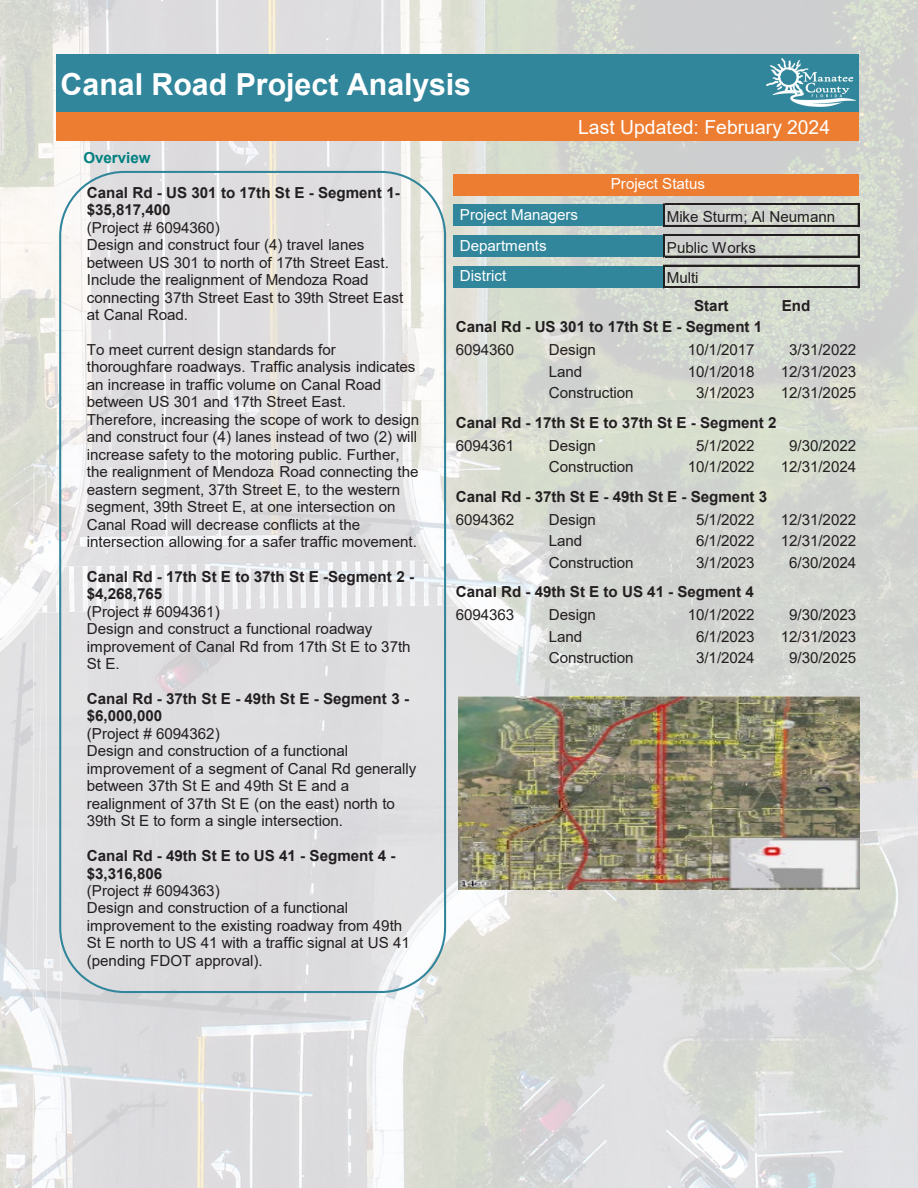
<style>
.page{position:relative;width:918px;height:1188px;background:#fff}
.page>*{position:absolute;margin:0;border:0;box-sizing:border-box;transform-origin:0 0}
.t1{font:700 30.3px "Arial";color:#fff}
.t2{font:19.35px "Arial";color:#fff}
.t3{font:15.15px/17.4px "Arial";letter-spacing:-.005em;color:#231f20}
.t4{font:700 15.15px/29.7px "Arial";color:#231f20}
.t5{font:15.15px "Arial";color:#fff}
.t6{font:700 15.15px "Arial";letter-spacing:-.005em;color:#008080}
.s1{font-weight:700}
.s2{font-weight:400}
</style>
<div class="page">
<img style="left:0;top:0;width:918px;height:1188px">
<div style="left:56px;top:54px;width:803px;height:59px;background:#31869b"></div>
<div style="left:56px;top:113px;width:803px;height:28px;background:#ed7d31"></div>
<div style="left:453px;top:174px;width:406px;height:21px;background:#ed7d31"></div>
<div style="left:453px;top:204px;width:211px;height:22px;background:#31869b"></div>
<div style="left:453px;top:235px;width:211px;height:22px;background:#31869b"></div>
<div style="left:453px;top:266px;width:211px;height:21px;background:#31869b"></div>
<svg style="left:663px;top:204px;width:2px;height:23px"></svg>
<svg style="left:858px;top:205px;width:1px;height:20px"></svg>
<svg style="left:663px;top:234px;width:2px;height:23px"></svg>
<svg style="left:858px;top:236px;width:1px;height:20px"></svg>
<svg style="left:663px;top:265px;width:2px;height:23px"></svg>
<svg style="left:858px;top:266px;width:1px;height:21px"></svg>
<hr style="left:665px;top:204px;width:194px;height:1px;background:#231f20">
<hr style="left:665px;top:225px;width:194px;height:2px;background:#231f20">
<hr style="left:665px;top:234px;width:194px;height:2px;background:#231f20">
<hr style="left:665px;top:256px;width:194px;height:1px;background:#231f20">
<hr style="left:665px;top:265px;width:194px;height:1px;background:#231f20">
<hr style="left:665px;top:287px;width:194px;height:1px;background:#231f20">
<img style="left:459px;top:696px;width:400px;height:193px">
<img style="left:766px;top:58px;width:90px;height:48px">
<p class="t1" style="left:61px;top:63px;width:412px">Canal Road Project Analysis</p>
<p class="t6" style="left:83px;top:147px;width:69px">Overview</p>
<p class="t2" style="left:578px;top:114px;width:254px">Last Updated: February 2024</p>
<p class="t3" style="left:87px;top:184px;width:318px"><span class="s1">Canal Rd - US 301 to 17th St E - Segment 1- $35,817,400<br></span>(Project # 6094360)<br>Design and construct four (4) travel lanes between US 301 to north of 17th Street East.<br>Include the realignment of Mendoza Road connecting 37th Street East to 39th Street East at Canal Road.</p>
<p class="t3" style="left:87px;top:341px;width:334px">To meet current design standards for thoroughfare roadways. Traffic analysis indicates an increase in traffic volume on Canal Road between US 301 and 17th Street East.<br>Therefore, increasing the scope of work to design and construct four (4) lanes instead of two (2) will increase safety to the motoring public. Further, the realignment of Mendoza Road connecting the eastern segment, 37th Street E, to the western segment, 39th Street E, at one intersection on Canal Road will decrease conflicts at the intersection allowing for a safer traffic movement.</p>
<p class="t3" style="left:87px;top:568px;width:329px"><span class="s1">Canal Rd - 17th St E to 37th St E -Segment 2 - $4,268,765<br></span>(Project # 6094361)<br>Design and construct a functional roadway improvement of Canal Rd from 17th St E to 37th<br>St E.</p>
<p class="t3" style="left:87px;top:690px;width:331px"><span class="s1">Canal Rd - 37th St E - 49th St E - Segment 3 - $6,000,000<br></span>(Project # 6094362)<br>Design and construction of a functional improvement of a segment of Canal Rd generally between 37th St E and 49th St E and a realignment of 37th St E (on the east) north to 39th St E to form a single intersection.</p>
<p class="t3" style="left:87px;top:847px;width:325px"><span class="s1">Canal Rd - 49th St E to US 41 - Segment 4 - $3,316,806<br></span>(Project # 6094363)<br>Design and construction of a functional improvement to the existing roadway from 49th<br>St E north to US 41 with a traffic signal at US 41 (pending FDOT approval).</p>
<p class="t5" style="left:611px;top:174px;width:96px">Project Status</p>
<p class="t5" style="left:460px;top:204px;width:120px">Project Managers</p>
<p class="t3" style="left:667px;top:208px;width:170px">Mike Sturm; Al Neumann</p>
<p class="t5" style="left:460px;top:235px;width:88px">Departments</p>
<p class="t3" style="left:667px;top:239px;width:91px">Public Works</p>
<p class="t5" style="left:460px;top:266px;width:48px">District</p>
<p class="t3" style="left:667px;top:269px;width:33px">Multi</p>
<p class="t4" style="left:694px;top:291px;width:36px">Start</p>
<p class="t4" style="left:782px;top:291px;width:30px">End</p>
<p class="t4" style="left:456px;top:316px;width:308px;line-height:22.6px">Canal Rd - US 301 to 17th St E - Segment 1<br><span class="s2">6094360</span></p>
<p class="t3" style="left:549px;top:341px;width:49px">Design</p>
<p class="t3" style="left:688px;top:341px;width:69px">10/1/2017</p>
<p class="t3" style="left:549px;top:363px;width:35px">Land</p>
<p class="t3" style="left:688px;top:363px;width:69px">10/1/2018</p>
<p class="t3" style="left:549px;top:384px;width:86px">Construction</p>
<p class="t3" style="left:781px;top:339px;width:77px;line-height:21.6px;text-align:center">3/31/2022<br>12/31/2023<br>12/31/2025</p>
<p class="t4" style="left:456px;top:378px;width:322px;text-indent:240px"><span class="s2">3/1/2023<br></span>Canal Rd - 17th St E to 37th St E - Segment 2</p>
<p class="t3" style="left:456px;top:436px;width:60px">6094361</p>
<p class="t3" style="left:549px;top:436px;width:49px">Design</p>
<p class="t3" style="left:696px;top:436px;width:60px">5/1/2022</p>
<p class="t3" style="left:549px;top:458px;width:86px">Construction</p>
<p class="t3" style="left:781px;top:434px;width:77px;line-height:21.6px;text-align:center">9/30/2022<br>12/31/2024</p>
<p class="t4" style="left:456px;top:452px;width:313px;text-indent:232px"><span class="s2">10/1/2022<br></span>Canal Rd - 37th St E - 49th St E - Segment 3</p>
<p class="t3" style="left:456px;top:510px;width:60px">6094362</p>
<p class="t3" style="left:549px;top:510px;width:49px">Design</p>
<p class="t3" style="left:696px;top:510px;width:60px">5/1/2022</p>
<p class="t3" style="left:549px;top:532px;width:35px">Land</p>
<p class="t3" style="left:696px;top:532px;width:60px">6/1/2022</p>
<p class="t3" style="left:549px;top:554px;width:86px">Construction</p>
<p class="t3" style="left:781px;top:510px;width:77px">12/31/2022</p>
<p class="t3" style="left:781px;top:530px;width:77px;line-height:21.6px;text-align:center">12/31/2022<br>6/30/2024</p>
<p class="t4" style="left:456px;top:548px;width:301px;text-align:right"><span class="s2">3/1/2023<br></span>Canal Rd - 49th St E to US 41 - Segment 4</p>
<p class="t3" style="left:456px;top:606px;width:60px">6094363</p>
<p class="t3" style="left:549px;top:606px;width:49px">Design</p>
<p class="t3" style="left:688px;top:606px;width:69px">10/1/2022</p>
<p class="t3" style="left:549px;top:628px;width:35px">Land</p>
<p class="t3" style="left:696px;top:628px;width:60px">6/1/2023</p>
<p class="t3" style="left:549px;top:649px;width:86px">Construction</p>
<p class="t3" style="left:696px;top:649px;width:60px">3/1/2024</p>
<p class="t3" style="left:781px;top:604px;width:77px;line-height:21.6px;text-align:center">9/30/2023<br>12/31/2023<br>9/30/2025</p>
</div>
